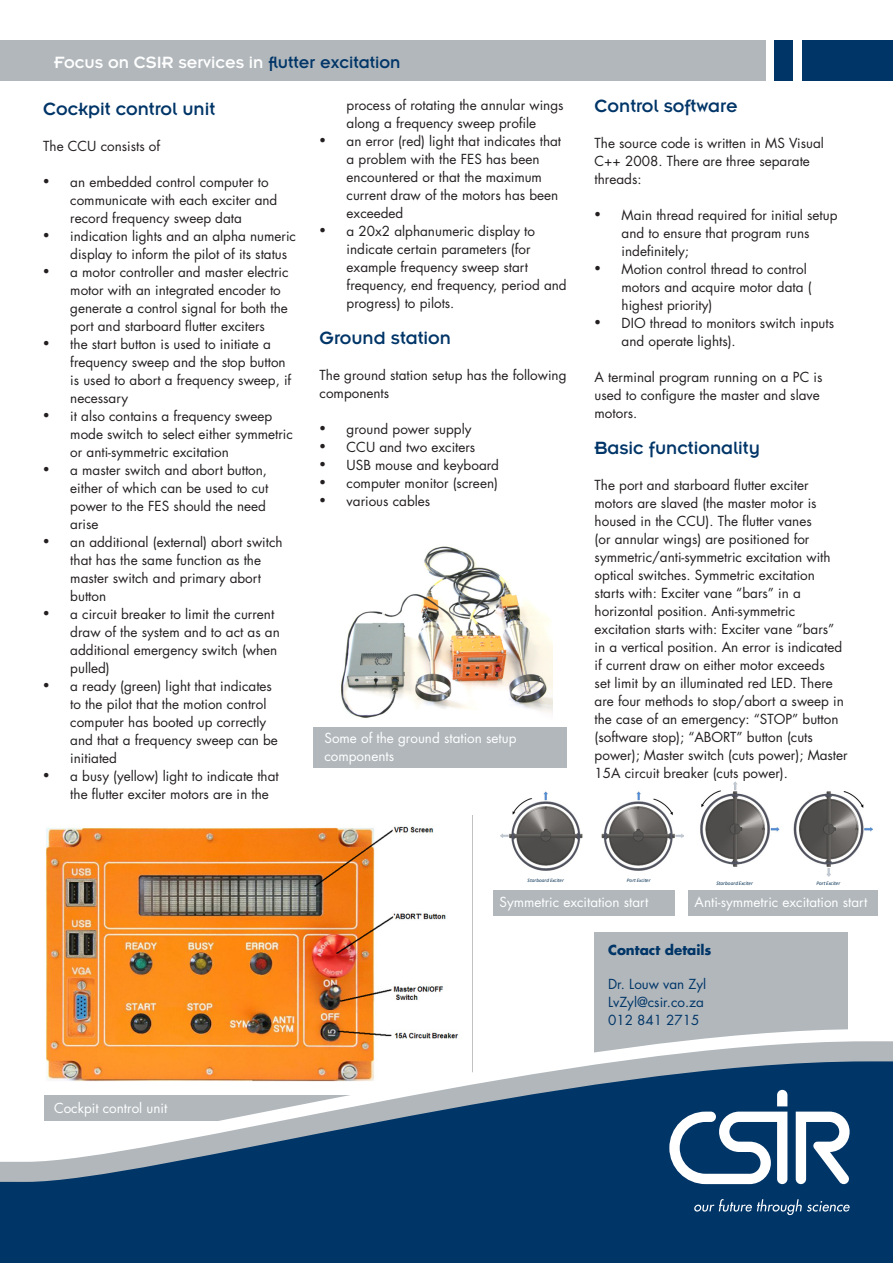
<style>
.page{position:relative;width:893px;height:1263px;background:#fff}
.page>*{position:absolute;margin:0;border:0;box-sizing:border-box;transform-origin:0 0}
.t1{font:19.5px "Insignia";color:#003568}
.t2{font:18px "Insignia";color:#fff}
.t3{font:13.5px/18px "Futura";color:#231f20}
.t4{font:13.5px/18px "Futura";color:#fff}
.t5{font:13.5px "Futura";color:#003568}
.t6{font:700 13.5px "Futura";color:#003568}
.t7{font:italic 5.4px "Calibri";letter-spacing:.005em;color:#012d50}
.t8{font:italic 5.25px "Calibri";letter-spacing:.005em;color:#012d50}
.s1{color:#003568}
.s2{font-family:"Times New Roman";font-size:18px}
</style>
<div class="page">
<img style="left:46px;top:826px;width:400px;height:203px">
<div style="left:493px;top:890px;width:182px;height:25px;background:#b1b7bb"></div>
<div style="left:688px;top:890px;width:190px;height:25px;background:#b1b7bb"></div>
<div style="left:595px;top:932px;width:253px;height:186px;background:#b1b7bb"></div>
<svg style="left:46px;top:1029px;width:802px;height:12px"></svg>
<div style="left:0;top:1182px;width:893px;height:81px;background:#003568"></div>
<svg style="left:796px;top:1182px;width:54px;height:2px"></svg>
<svg style="left:669px;top:1182px;width:118px;height:2px"></svg>
<svg style="left:694px;top:1199px;width:156px;height:16px;background:#2c5782"></svg>
<svg style="left:0;top:1041px;width:893px;height:141px"></svg>
<div style="left:0;top:41px;width:765px;height:40px;background:#b1b7bb"></div>
<div style="left:803px;top:41px;width:90px;height:40px;background:#003568"></div>
<div style="left:774px;top:41px;width:18px;height:40px;background:#003568"></div>
<div style="left:313px;top:727px;width:254px;height:41px;background:#b1b7bb"></div>
<img style="left:341px;top:546px;width:212px;height:172px">
<img style="left:700px;top:781px;width:172px;height:96px">
<img style="left:500px;top:791px;width:184px;height:80px">
<p class="t2" style="left:54px;top:53px;width:348px">Focus on CSIR services in <span class="s1">flutter excitation</span></p>
<p class="t1" style="left:43px;top:99px;width:173px">Cockpit control unit</p>
<p class="t3" style="left:43px;top:137px;width:118px">The CCU consists of</p>
<p class="t3" style="left:70px;top:173px;width:209px;text-indent:-27px"><span class="s2">•</span> an embedded control computer to communicate with each exciter and record frequency sweep data</p>
<p class="t3" style="left:70px;top:227px;width:227px;text-indent:-27px"><span class="s2">•</span> indication lights and an alpha numeric display to inform the pilot of its status</p>
<p class="t3" style="left:70px;top:263px;width:220px;text-indent:-27px"><span class="s2">•</span> a motor controller and master electric motor with an integrated encoder to generate a control signal for both the port and starboard flutter exciters</p>
<p class="t3" style="left:70px;top:335px;width:222px;text-indent:-27px"><span class="s2">•</span> the start button is used to initiate a frequency sweep and the stop button is used to abort a frequency sweep, if necessary</p>
<p class="t3" style="left:70px;top:407px;width:224px;text-indent:-27px"><span class="s2">•</span> it also contains a frequency sweep mode switch to select either symmetric or anti-symmetric excitation</p>
<p class="t3" style="left:70px;top:461px;width:199px;text-indent:-27px"><span class="s2">•</span> a master switch and abort button, either of which can be used to cut power to the FES should the need arise</p>
<p class="t3" style="left:70px;top:533px;width:214px;text-indent:-27px"><span class="s2">•</span> an additional (external) abort switch that has the same function as the master switch and primary abort button</p>
<p class="t3" style="left:70px;top:605px;width:211px;text-indent:-27px"><span class="s2">•</span> a circuit breaker to limit the current draw of the system and to act as an additional emergency switch (when pulled)</p>
<p class="t3" style="left:70px;top:677px;width:209px;text-indent:-27px"><span class="s2">•</span> a ready (green) light that indicates to the pilot that the motion control computer has booted up correctly and that a frequency sweep can be initiated</p>
<p class="t3" style="left:70px;top:767px;width:210px;text-indent:-27px"><span class="s2">•</span> a busy (yellow) light to indicate that the flutter exciter motors are in the</p>
<p class="t3" style="left:347px;top:96px;width:218px">process of rotating the annular wings along a frequency sweep profile</p>
<p class="t3" style="left:347px;top:132px;width:216px;text-indent:-27px"><span class="s2">•</span> an error (red) light that indicates that a problem with the FES has been encountered or that the maximum current draw of the motors has been exceeded</p>
<p class="t3" style="left:347px;top:222px;width:222px;text-indent:-27px"><span class="s2">•</span> a 20x2 alphanumeric display to indicate certain parameters (for example frequency sweep start frequency, end frequency, period and progress) to pilots.</p>
<p class="t1" style="left:320px;top:328px;width:133px">Ground station</p>
<p class="t3" style="left:320px;top:366px;width:248px">The ground station setup has the following components</p>
<p class="t3" style="left:320px;top:420px;width:153px"><span class="s2">•</span> ground power supply</p>
<p class="t3" style="left:320px;top:438px;width:157px"><span class="s2">•</span> CCU and two exciters</p>
<p class="t3" style="left:320px;top:456px;width:181px"><span class="s2">•</span> USB mouse and keyboard</p>
<p class="t3" style="left:320px;top:474px;width:180px"><span class="s2">•</span> computer monitor (screen)</p>
<p class="t3" style="left:320px;top:492px;width:112px"><span class="s2">•</span> various cables</p>
<p class="t4" style="left:324px;top:729px;width:193px">Some of the ground station setup components</p>
<p class="t1" style="left:595px;top:96px;width:144px">Control software</p>
<p class="t3" style="left:595px;top:135px;width:231px">The source code is written in MS Visual<br>C++ 2008. There are three separate threads:</p>
<p class="t3" style="left:622px;top:207px;width:217px;text-indent:-27px"><span class="s2">•</span> Main thread required for initial setup and to ensure that program runs indefinitely;</p>
<p class="t3" style="left:622px;top:261px;width:191px;text-indent:-27px"><span class="s2">•</span> Motion control thread to control motors and acquire motor data ( highest priority)</p>
<p class="t3" style="left:622px;top:315px;width:214px;text-indent:-27px"><span class="s2">•</span> DIO thread to monitors switch inputs and operate lights).</p>
<p class="t3" style="left:595px;top:369px;width:229px">A terminal program running on a PC is used to configure the master and slave motors.</p>
<p class="t1" style="left:595px;top:438px;width:167px">Basic functionality</p>
<p class="t3" style="left:595px;top:477px;width:255px">The port and starboard flutter exciter motors are slaved (the master motor is housed in the CCU). The flutter vanes<br>(or annular wings) are positioned for symmetric/anti-symmetric excitation with optical switches. Symmetric excitation starts with: Exciter vane “bars” in a horizontal position. Anti-symmetric excitation starts with: Exciter vane “bars” in a vertical position. An error is indicated if current draw on either motor exceeds<br>set limit by an illuminated red LED. There are four methods to stop/abort a sweep in the case of an emergency: “STOP” button (software stop); “ABORT” button (cuts power); Master switch (cuts power); Master 15A circuit breaker (cuts power).</p>
<p class="t8" style="left:528px;top:877px;width:38px">Starboard Exciter</p>
<p class="t8" style="left:627px;top:877px;width:25px">Port Exciter</p>
<p class="t7" style="left:716px;top:880px;width:38px">Starboard Exciter</p>
<p class="t7" style="left:816px;top:880px;width:25px">Port Exciter</p>
<p class="t4" style="left:500px;top:893px;width:150px">Symmetric excitation start</p>
<p class="t4" style="left:695px;top:893px;width:174px">Anti-symmetric excitation start</p>
<p class="t4" style="left:54px;top:1099px;width:115px">Cockpit control unit</p>
<p class="t6" style="left:608px;top:941px;width:105px">Contact details</p>
<p class="t5" style="left:608px;top:976px;width:100px">Dr. Louw van Zyl</p>
<p class="t5" style="left:608px;top:994px;width:97px">LvZyl@csir.co.za</p>
<p class="t5" style="left:608px;top:1012px;width:93px">012 841 2715</p>
</div>
